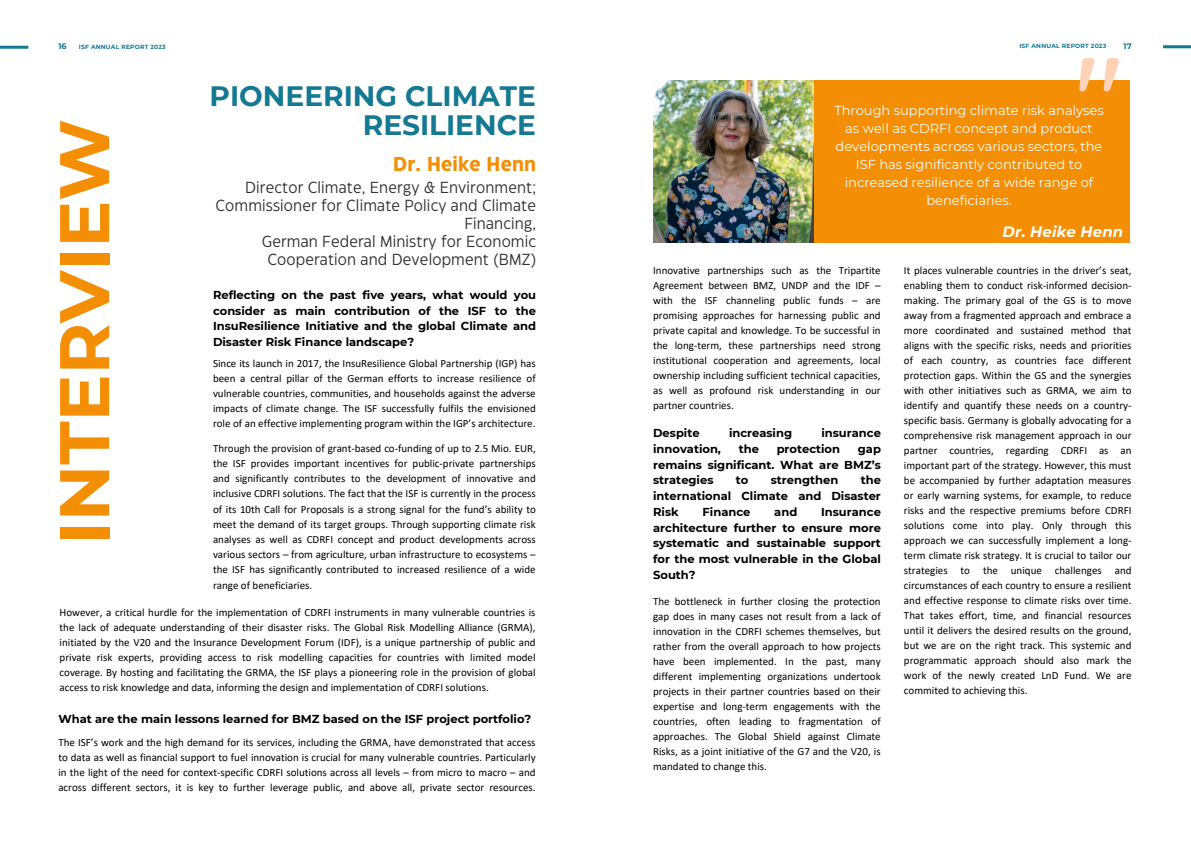
<style>
.page{position:relative;width:1191px;height:843px;background:#fff}
.page>*{position:absolute;margin:0;border:0;box-sizing:border-box;transform-origin:0 0}
.t1{font:500 117.6px "Quicksand";color:#ffd2b6}
.t2{font:700 70px "Montserrat";color:#f48f05}
.t3{font:700 28px/29.2px "Montserrat";color:#147993;text-align:right}
.t4{font:700 20px "Eastman Grotesque";letter-spacing:.01em;color:#f48f05}
.t5{font:16px/18px "Eastman Grotesque";letter-spacing:.01em;color:#323232;text-align:right}
.t6{font:italic 700 15px "Montserrat";letter-spacing:.01em;color:#fff}
.t7{font:13px/18px "Montserrat";color:#fff;text-align:center}
.t8{font:700 11.5px/15.8px "Montserrat";color:#000;text-align:justify}
.t9{font:11px/15px "Calibri";color:#000;text-align:justify}
.t10{font:700 8px "Montserrat";color:#147993}
.t11{font:700 6px "Montserrat";letter-spacing:.035em;color:#147993}
</style>
<div class="page">
<div style="left:780px;top:81px;width:349px;height:162px;background:#f48f05"></div>
<img style="left:653px;top:80px;width:160px;height:162px">
<hr style="left:0;top:46px;width:28px;height:3px;background:#147993">
<hr style="left:1162px;top:45px;width:28px;height:3px;background:#147993">
<p class="t10" style="left:58px;top:41px;width:10px">16</p>
<p class="t11" style="left:79px;top:43px;width:88px">ISF ANNUAL REPORT 2023</p>
<h2 class="t2" style="left:41px;top:544px;width:426px;rotate:-90deg">INTERVIEW</h2>
<h3 class="t3" style="left:209px;top:81px;width:328px">PIONEERING CLIMATE<br>RESILIENCE</h3>
<h3 class="t4" style="left:393px;top:156px;width:144px">Dr. Heike Henn</h3>
<h3 class="t5" style="left:215px;top:180px;width:322px">Director Climate, Energy &amp; Environment; Commissioner for Climate Policy and Climate Financing,<br>German Federal Ministry for Economic Cooperation and Development (BMZ)</h3>
<p class="t8" style="left:213px;top:287px;width:324px">Reflecting on the past five years, what would you consider as main contribution of the ISF to the InsuResilience Initiative and the global Climate and Disaster Risk Finance landscape?</p>
<p class="t9" style="left:213px;top:356px;width:324px">Since its launch in 2017, the InsuResilience Global Partnership (IGP) has been a central pillar of the German efforts to increase resilience of vulnerable countries, communities, and households against the adverse impacts of climate change. The ISF successfully fulfils the envisioned role of an effective implementing program within the IGP’s architecture.</p>
<p class="t9" style="left:213px;top:441px;width:324px">Through the provision of grant-based co-funding of up to 2.5 Mio. EUR, the ISF provides important incentives for public-private partnerships and significantly contributes to the development of innovative and inclusive CDRFI solutions. The fact that the ISF is currently in the process of its 10th Call for Proposals is a strong signal for the fund’s ability to meet the demand of its target groups. Through supporting climate risk analyses as well as CDRFI concept and product developments across various sectors – from agriculture, urban infrastructure to ecosystems – the ISF has significantly contributed to increased resilience of a wide range of beneficiaries.</p>
<p class="t9" style="left:60px;top:605px;width:477px">However, a critical hurdle for the implementation of CDRFI instruments in many vulnerable countries is the lack of adequate understanding of their disaster risks. The Global Risk Modelling Alliance (GRMA), initiated by the V20 and the Insurance Development Forum (IDF), is a unique partnership of public and private risk experts, providing access to risk modelling capacities for countries with limited model coverage. By hosting and facilitating the GRMA, the ISF plays a pioneering role in the provision of global access to risk knowledge and data, informing the design and implementation of CDRFI solutions.</p>
<p class="t8" style="left:58px;top:710px;width:474px">What are the main lessons learned for BMZ based on the ISF project portfolio?</p>
<p class="t9" style="left:58px;top:736px;width:478px">The ISF’s work and the high demand for its services, including the GRMA, have demonstrated that access to data as well as financial support to fuel innovation is crucial for many vulnerable countries. Particularly in the light of the need for context-specific CDRFI solutions across all levels – from micro to macro – and across different sectors, it is key to further leverage public, and above all, private sector resources.</p>
<p class="t11" style="left:1019px;top:42px;width:88px">ISF ANNUAL REPORT 2023</p>
<p class="t10" style="left:1123px;top:41px;width:10px">17</p>
<h1 class="t1" style="left:1074px;top:23px;width:50px">"</h1>
<p class="t7" style="left:834px;top:101px;width:271px">Through supporting climate risk analyses as well as CDRFI concept and product developments across various sectors, the ISF has significantly contributed to increased resilience of a wide range of beneficiaries.</p>
<p class="t9" style="left:653px;top:263px;width:229px">Innovative partnerships such as the Tripartite Agreement between BMZ, UNDP and the IDF – with the ISF channeling public funds – are promising approaches for harnessing public and private capital and knowledge. To be successful in the long-term, these partnerships need strong institutional cooperation and agreements, local ownership including sufficient technical capacities, as well as profound risk understanding in our partner countries.</p>
<p class="t8" style="left:653px;top:425px;width:48px">Despite</p>
<p class="t8" style="left:729px;top:425px;width:65px">increasing</p>
<p class="t8" style="left:821px;top:425px;width:61px">insurance</p>
<p class="t8" style="left:653px;top:440px;width:69px">innovation,</p>
<p class="t8" style="left:738px;top:440px;width:22px">the</p>
<p class="t8" style="left:776px;top:440px;width:65px">protection</p>
<p class="t8" style="left:653px;top:440px;width:229px;text-indent:205px">gap remains significant. What are BMZ’s strategies</p>
<p class="t8" style="left:653px;top:472px;width:229px;text-indent:207px">the international Climate and Disaster Risk</p>
<p class="t8" style="left:735px;top:472px;width:14px">to</p>
<p class="t8" style="left:770px;top:472px;width:69px">strengthen</p>
<p class="t8" style="left:702px;top:503px;width:49px">Finance</p>
<p class="t8" style="left:774px;top:503px;width:24px">and</p>
<p class="t8" style="left:653px;top:503px;width:229px;text-indent:168px">Insurance architecture further to ensure more systematic and sustainable support for the most vulnerable in the Global South?</p>
<p class="t9" style="left:653px;top:594px;width:229px">The bottleneck in further closing the protection gap does in many cases not result from a lack of innovation in the CDRFI schemes themselves, but rather from the overall approach to how projects have been implemented. In the past, many different implementing organizations undertook projects in their partner countries based on their expertise and long-term engagements with the countries, often leading to fragmentation of approaches. The Global Shield against Climate Risks, as a joint initiative of the G7 and the V20, is mandated to change this.</p>
<h3 class="t6" style="left:1002px;top:222px;width:122px">Dr. Heike Henn</h3>
<p class="t9" style="left:903px;top:263px;width:229px">It places vulnerable countries in the driver’s seat, enabling them to conduct risk-informed decision&shy;making. The primary goal of the GS is to move away from a fragmented approach and embrace a more coordinated and sustained method that aligns with the specific risks, needs and priorities of each country, as countries face different protection gaps. Within the GS and the synergies with other initiatives such as GRMA, we aim to identify and quantify these needs on a country&shy;specific basis. Germany is globally advocating for a comprehensive risk management approach in our partner countries, regarding CDRFI as an important part of the strategy. However, this must be accompanied by further adaptation measures or early warning systems, for example, to reduce risks and the respective premiums before CDRFI solutions come into play. Only through this approach we can successfully implement a long&shy;term climate risk strategy. It is crucial to tailor our strategies to the unique challenges and circumstances of each country to ensure a resilient and effective response to climate risks over time.<br>That takes effort, time, and financial resources until it delivers the desired results on the ground, but we are on the right track. This systemic and programmatic approach should also mark the work of the newly created LnD Fund. We are commited to achieving this.</p>
</div>
